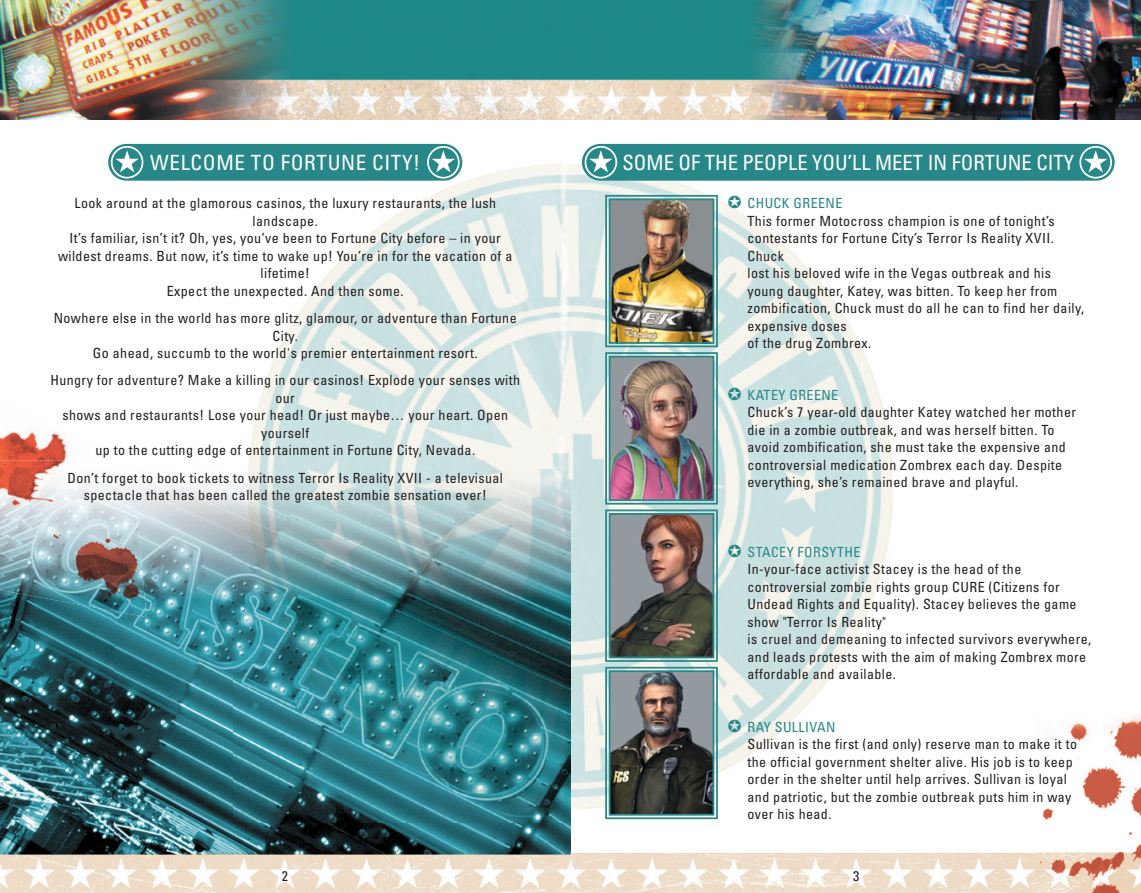
<style>
.page{position:relative;width:1141px;height:893px;background:#fff}
.page>*{position:absolute;margin:0;border:0;box-sizing:border-box;transform-origin:0 0}
.t1{font:condensed 21px "Univers";color:#fff}
.t2{font:condensed 21px "Univers";letter-spacing:.03em;color:#fff}
.t3{font:condensed 14px/17.5px "Univers";letter-spacing:.03em;color:#231f20;text-align:center}
.s1{color:#288788}
</style>
<div class="page">
<img style="left:234px;top:149px;width:659px;height:674px">
<img style="left:0;top:853px;width:1036px;height:40px">
<img style="left:0;top:0;width:1141px;height:119px">
<img style="left:1036px;top:717px;width:105px;height:176px">
<img style="left:286px;top:823px;width:284px;height:30px">
<img style="left:114px;top:516px;width:172px;height:337px">
<img style="left:0;top:617px;width:114px;height:236px">
<img style="left:0;top:853px;width:570px;height:1px">
<img style="left:0;top:431px;width:68px;height:30px">
<img style="left:0;top:461px;width:147px;height:156px">
<div style="left:108px;top:144px;width:354px;height:37px;background:#288788;border-radius:18px"></div>
<svg style="left:115px;top:150px;width:24px;height:22px"></svg>
<div style="left:111px;top:146px;width:32px;height:33px;border:2px solid #fff;border-radius:50%"></div>
<svg style="left:432px;top:150px;width:23px;height:22px"></svg>
<div style="left:427px;top:146px;width:33px;height:33px;border:2px solid #fff;border-radius:50%"></div>
<div style="left:582px;top:144px;width:533px;height:37px;background:#288788;border-radius:18px"></div>
<svg style="left:589px;top:150px;width:24px;height:22px"></svg>
<div style="left:585px;top:146px;width:32px;height:33px;border:2px solid #fff;border-radius:50%"></div>
<svg style="left:1084px;top:150px;width:23px;height:22px"></svg>
<div style="left:1079px;top:146px;width:33px;height:33px;border:2px solid #fff;border-radius:50%"></div>
<img style="left:604px;top:194px;width:115px;height:626px">
<div style="left:609px;top:670px;width:105px;height:146px;border:2px solid #288788"></div>
<h1 class="t2" style="left:150px;top:149px;width:271px">WELCOME TO FORTUNE CITY!</h1>
<p class="t3" style="left:58px;top:194px;width:456px">Look around at the glamorous casinos, the luxury restaurants, the lush landscape.<br>It’s familiar, isn’t it? Oh, yes, you’ve been to Fortune City before – in your wildest dreams. But now, it’s time to wake up! You’re in for the vacation of a lifetime!<br>Expect the unexpected. And then some.</p>
<p class="t3" style="left:54px;top:309px;width:464px">Nowhere else in the world has more glitz, glamour, or adventure than Fortune<br>City.<br>Go ahead, succumb to the world's premier entertainment resort.</p>
<p class="t3" style="left:50px;top:372px;width:471px">Hungry for adventure? Make a killing in our casinos! Explode your senses with our<br>shows and restaurants! Lose your head! Or just maybe… your heart. Open yourself<br>up to the cutting edge of entertainment in Fortune City, Nevada.</p>
<p class="t3" style="left:67px;top:469px;width:437px">Don’t forget to book tickets to witness Terror Is Reality XVII - a televisual spectacle that has been called the greatest zombie sensation ever!</p>
<h1 class="t1" style="left:622px;top:149px;width:453px">SOME OF THE PEOPLE YOU’LL MEET IN FORTUNE CITY</h1>
<p class="t3" style="left:747px;top:194px;width:338px;text-align:left;text-indent:-20px"><span class="s1">✪ CHUCK GREENE<br></span>This former Motocross champion is one of tonight’s contestants for Fortune City’s Terror Is Reality XVII.<br>Chuck<br>lost his beloved wife in the Vegas outbreak and his young daughter, Katey, was bitten. To keep her from zombification, Chuck must do all he can to find her daily, expensive doses<br>of the drug Zombrex.</p>
<p class="t3" style="left:747px;top:386px;width:330px;text-align:left;text-indent:-20px"><span class="s1">✪ KATEY GREENE<br></span>Chuck’s 7 year-old daughter Katey watched her mother die in a zombie outbreak, and was herself bitten. To avoid zombification, she must take the expensive and controversial medication Zombrex each day. Despite everything, she’s remained brave and playful.</p>
<p class="t3" style="left:747px;top:543px;width:345px;text-align:left;text-indent:-20px"><span class="s1">✪ STACEY FORSYTHE<br></span>In-your-face activist Stacey is the head of the controversial zombie rights group CURE (Citizens for Undead Rights and Equality). Stacey believes the game show "Terror Is Reality"<br>is cruel and demeaning to infected survivors everywhere, and leads protests with the aim of making Zombrex more affordable and available.</p>
<p class="t3" style="left:747px;top:718px;width:331px;text-align:left;text-indent:-20px"><span class="s1">✪ RAY SULLIVAN<br></span>Sullivan is the first (and only) reserve man to make it to the official government shelter alive. His job is to keep order in the shelter until help arrives. Sullivan is loyal and patriotic, but the zombie outbreak puts him in way over his head.</p>
<p class="t3" style="left:282px;top:867px;width:8px">2</p>
<p class="t3" style="left:853px;top:867px;width:8px">3</p>
</div>
